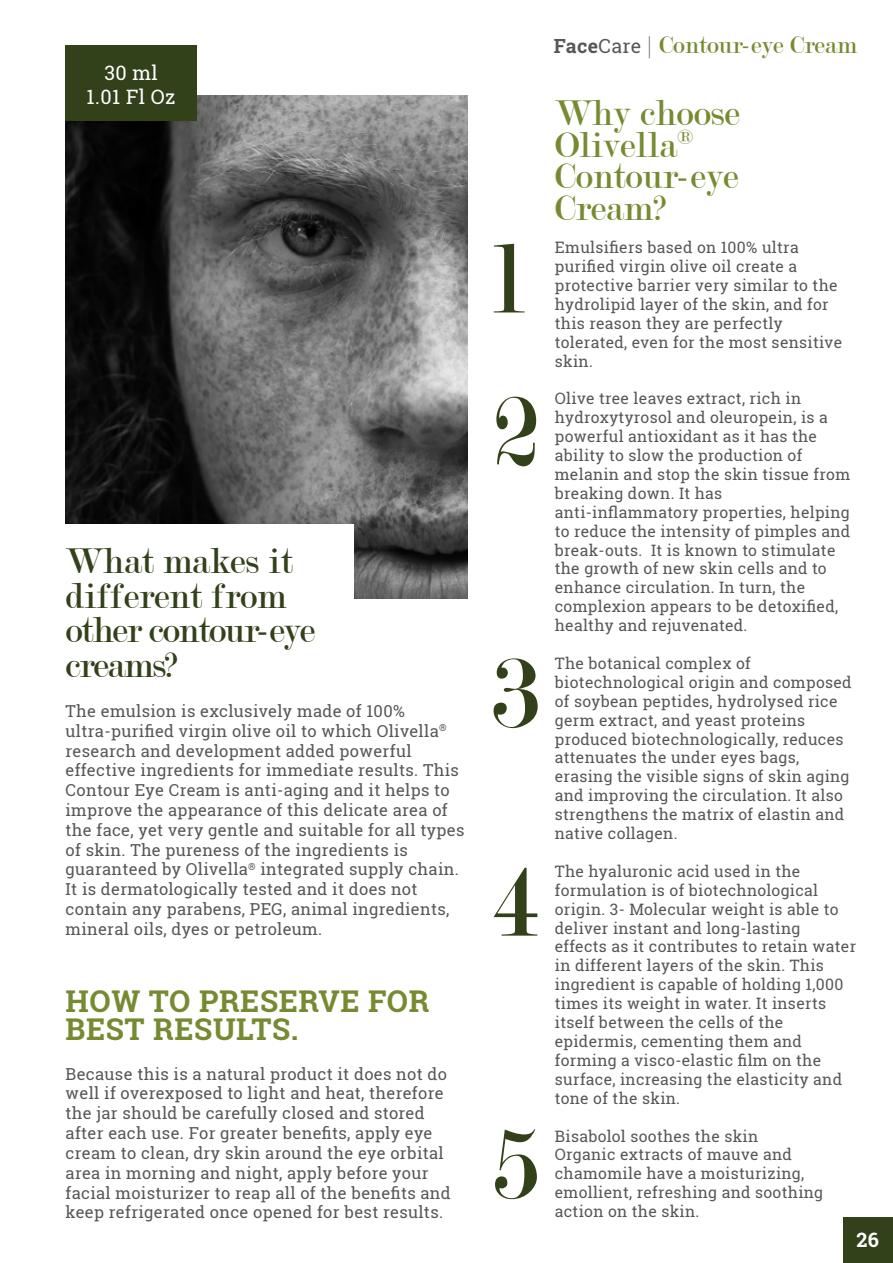
<style>
.page{position:relative;width:893px;height:1263px;background:#fff}
.page>*{position:absolute;margin:0;border:0;box-sizing:border-box;transform-origin:0 0}
.t1{font:105.3px/152.9px "Modern";color:#33411b}
.t2{font:38.4px/35px "Modern";color:#33411b}
.t3{font:38.4px/31.5px "Modern";color:#768b31}
.t4{font:700 30px/28.5px "Roboto Slab";letter-spacing:.02em;color:#768b31}
.t5{font:26.1px "Modern";color:#768b31}
.t6{font:19.8px/23.9px "Roboto Slab";letter-spacing:.02em;color:#fff;text-align:center}
.t7{font:700 19.8px "Roboto Slab";color:#fff}
.t8{font:16.5px/19.8px "Roboto Slab";letter-spacing:.02em;color:#575756}
.t9{font:15.75px/18.9px "Roboto Slab";letter-spacing:.02em;color:#575756}
.s1{font-family:"Roboto Slab";font-weight:700;font-size:19.5px;color:#575756}
.s2{font-family:"Roboto Slab";font-size:19.5px;color:#575756}
.s3{color:#575756}
</style>
<div class="page">
<img style="left:66px;top:96px;width:401px;height:502px">
<div style="left:66px;top:46px;width:131px;height:75px;background:#33411b"></div>
<div style="left:53px;top:524px;width:301px;height:115px;background:#fff"></div>
<div style="left:843px;top:1217px;width:50px;height:46px;background:#33411b"></div>
<p class="t6" style="left:87px;top:60px;width:90px">30 ml<br>1.01 Fl Oz</p>
<h2 class="t2" style="left:66px;top:543px;width:251px">What makes it different from other contour-eye creams?</h2>
<p class="t8" style="left:66px;top:701px;width:400px">The emulsion is exclusively made of 100% ultra-purified virgin olive oil to which Olivella<sup>® </sup>research and development added powerful effective ingredients for immediate results. This Contour Eye Cream is anti-aging and it helps to improve the appearance of this delicate area of the face, yet very gentle and suitable for all types of skin. The pureness of the ingredients is guaranteed by Olivella<sup>®</sup> integrated supply chain.<br>It is dermatologically tested and it does not contain any parabens, PEG, animal ingredients, mineral oils, dyes or petroleum.</p>
<h3 class="t4" style="left:66px;top:986px;width:365px">HOW TO PRESERVE FOR<br>BEST RESULTS.</h3>
<p class="t8" style="left:66px;top:1063px;width:387px">Because this is a natural product it does not do well if overexposed to light and heat, therefore the jar should be carefully closed and stored after each use. For greater benefits, apply eye cream to clean, dry skin around the eye orbital area in morning and night, apply before your facial moisturizer to reap all of the benefits and keep refrigerated once opened for best results.</p>
<h3 class="t5" style="left:554px;top:32px;width:305px"><span class="s1">Face</span><span class="s2">Care</span> <span class="s3">|</span> Contour-eye Cream</h3>
<h1 class="t1" style="left:492px;top:204px;width:49px">l<br>2</h1>
<h1 class="t1" style="left:491px;top:591px;width:49px;line-height:208.5px">3<br>4</h1>
<h1 class="t1" style="left:491px;top:1090px;width:49px">5</h1>
<h2 class="t3" style="left:555px;top:98px;width:186px">Why choose<br>Olivella<sup>®<br></sup>Contour-eye<br>Cream?</h2>
<p class="t9" style="left:555px;top:238px;width:289px">Emulsifiers based on 100% ultra purified virgin olive oil create a protective barrier very similar to the hydrolipid layer of the skin, and for this reason they are perfectly tolerated, even for the most sensitive skin.</p>
<p class="t9" style="left:555px;top:389px;width:297px">Olive tree leaves extract, rich in hydroxytyrosol and oleuropein, is a powerful antioxidant as it has the ability to slow the production of melanin and stop the skin tissue from breaking down. It has anti-inflammatory properties, helping to reduce the intensity of pimples and break-outs. It is known to stimulate the growth of new skin cells and to enhance circulation. In turn, the complexion appears to be detoxified, healthy and rejuvenated.</p>
<p class="t9" style="left:555px;top:654px;width:298px">The botanical complex of biotechnological origin and composed of soybean peptides, hydrolysed rice germ extract, and yeast proteins produced biotechnologically, reduces attenuates the under eyes bags, erasing the visible signs of skin aging and improving the circulation. It also strengthens the matrix of elastin and native collagen.</p>
<p class="t9" style="left:555px;top:861px;width:303px">The hyaluronic acid used in the formulation is of biotechnological origin. 3- Molecular weight is able to deliver instant and long-lasting effects as it contributes to retain water in different layers of the skin. This ingredient is capable of holding 1,000 times its weight in water. It inserts itself between the cells of the epidermis, cementing them and forming a visco-elastic film on the surface, increasing the elasticity and tone of the skin.</p>
<p class="t9" style="left:555px;top:1126px;width:270px">Bisabolol soothes the skin<br>Organic extracts of mauve and chamomile have a moisturizing, emollient, refreshing and soothing action on the skin.</p>
<p class="t7" style="left:857px;top:1226px;width:24px">26</p>
</div>
